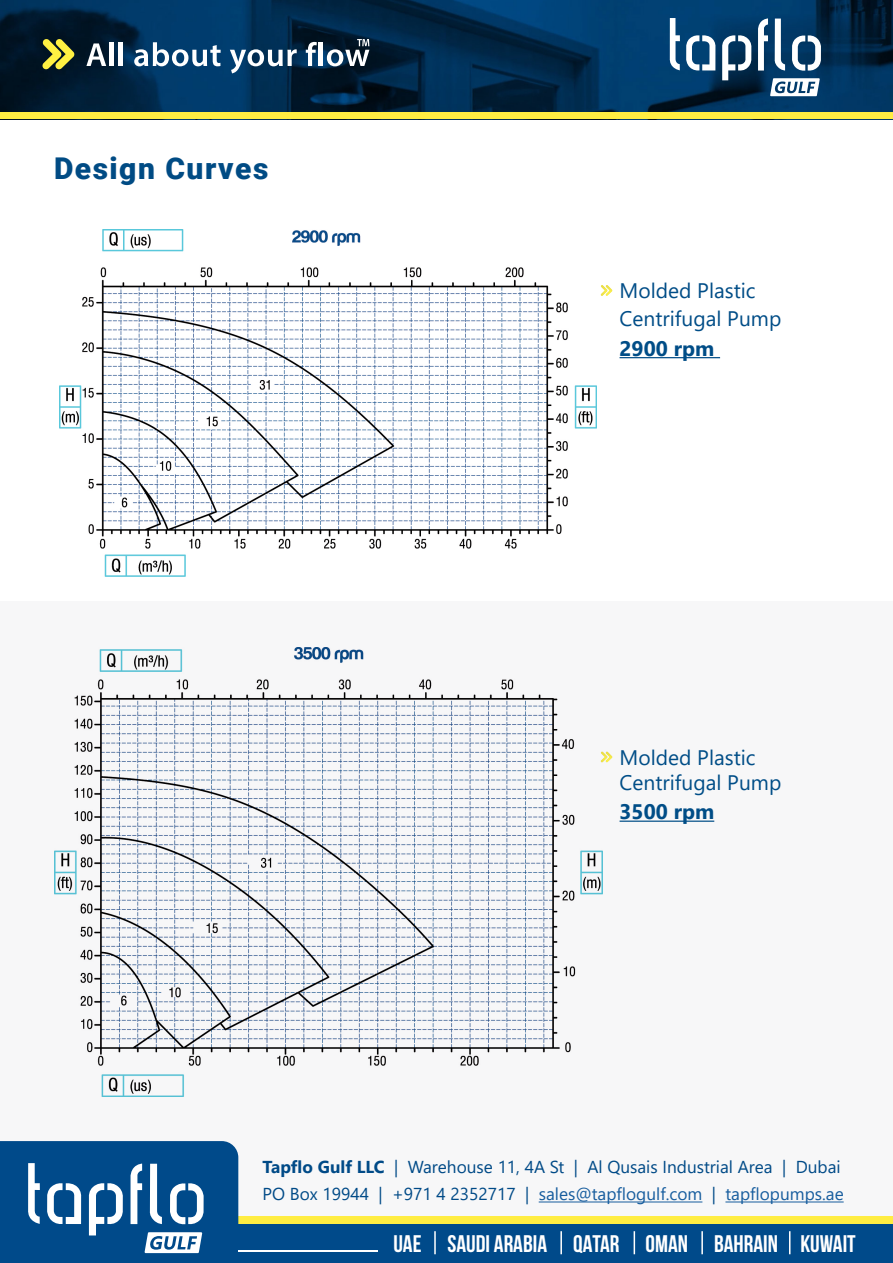
<style>
.page{position:relative;width:893px;height:1263px;background:#fff}
.page>*{position:absolute;margin:0;border:0;box-sizing:border-box;transform-origin:0 0}
.a-bebas_heading{font:900 30px "Roboto";letter-spacing:.05em;color:#004b84}
.t1{font:700 24px "Bebas Neue";color:#fff}
.t2{font:21px "Segoe UI";color:#004d87}
.t3{font:700 21px "Segoe UI";color:#004d87}
.t4{font:17.25px "Segoe UI";color:#004a87}
.t5{font:17.25px "Segoe UI";color:#175d9e}
.s1{font-weight:700}
.s2{color:#004a87}
</style>
<div class="page">
<div style="left:0;top:602px;width:893px;height:661px;background:#f7f7f8"></div>
<img style="left:0;top:0;width:893px;height:112px">
<div style="left:0;top:112px;width:893px;height:7px;background:#ffed42"></div>
<svg style="left:669px;top:18px;width:152px;height:78px"></svg>
<svg style="left:42px;top:39px;width:33px;height:31px"></svg>
<svg style="left:86px;top:43px;width:20px;height:23px"></svg>
<hr style="left:110px;top:42px;width:4px;height:24px;background:#fff">
<hr style="left:119px;top:42px;width:4px;height:24px;background:#fff">
<svg style="left:134px;top:42px;width:87px;height:24px"></svg>
<svg style="left:230px;top:49px;width:67px;height:24px"></svg>
<svg style="left:306px;top:42px;width:11px;height:24px"></svg>
<hr style="left:319px;top:42px;width:4px;height:24px;background:#fff">
<svg style="left:327px;top:39px;width:42px;height:27px"></svg>
<div style="left:212px;top:1216px;width:681px;height:8px;background:#ffed42"></div>
<div style="left:0;top:1224px;width:893px;height:39px;background:#004a8a"></div>
<hr style="left:238px;top:1250px;width:140px;height:2px;background:#fff">
<svg style="left:0;top:1141px;width:238px;height:113px"></svg>
<hr style="left:434px;top:1231px;width:2px;height:23px;background:#fff">
<hr style="left:560px;top:1231px;width:2px;height:23px;background:#fff">
<svg style="left:634px;top:1231px;width:1px;height:23px"></svg>
<hr style="left:701px;top:1231px;width:2px;height:23px;background:#fff">
<svg style="left:789px;top:1231px;width:1px;height:23px"></svg>
<hr style="left:539px;top:1201px;width:163px;height:1px;background:#175d9e">
<hr style="left:725px;top:1201px;width:119px;height:1px;background:#175d9e">
<div style="left:598px;top:283px;width:15px;height:13px;background:#231f20;opacity:.1"></div>
<div style="left:598px;top:749px;width:15px;height:14px;background:#231f20;opacity:.1"></div>
<hr style="left:620px;top:357px;width:100px;height:1px;background:#004d87">
<hr style="left:620px;top:820px;width:94px;height:2px;background:#004d87">
<img style="left:60px;top:230px;width:536px;height:347px">
<img style="left:54px;top:648px;width:548px;height:448px">
<p class="a-bebas_heading" style="left:54px;top:148px;width:216px">Design Curves</p>
<p class="t2" style="left:620px;top:271px;width:138px">Molded Plastic</p>
<p class="t2" style="left:620px;top:299px;width:163px">Centrifugal Pump</p>
<p class="t3" style="left:620px;top:329px;width:96px">2900 rpm</p>
<p class="t2" style="left:620px;top:737px;width:138px">Molded Plastic</p>
<p class="t2" style="left:620px;top:762px;width:163px">Centrifugal Pump</p>
<p class="t3" style="left:620px;top:792px;width:96px">3500 rpm</p>
<p class="t4" style="left:263px;top:1151px;width:580px"><span class="s1">Tapflo Gulf LLC</span> | Warehouse 11, 4A St | Al Qusais Industrial Area | Dubai</p>
<p class="t5" style="left:263px;top:1178px;width:583px"><span class="s2">PO Box 19944 | +971 4 2352717 |</span> sales@tapflogulf.com <span class="s2">|</span> tapflopumps.ae</p>
<p class="t1" style="left:393px;top:1230px;width:464px">UAE SAUDI ARABIA QATAR OMAN BAHRAIN KUWAIT</p>
</div>
